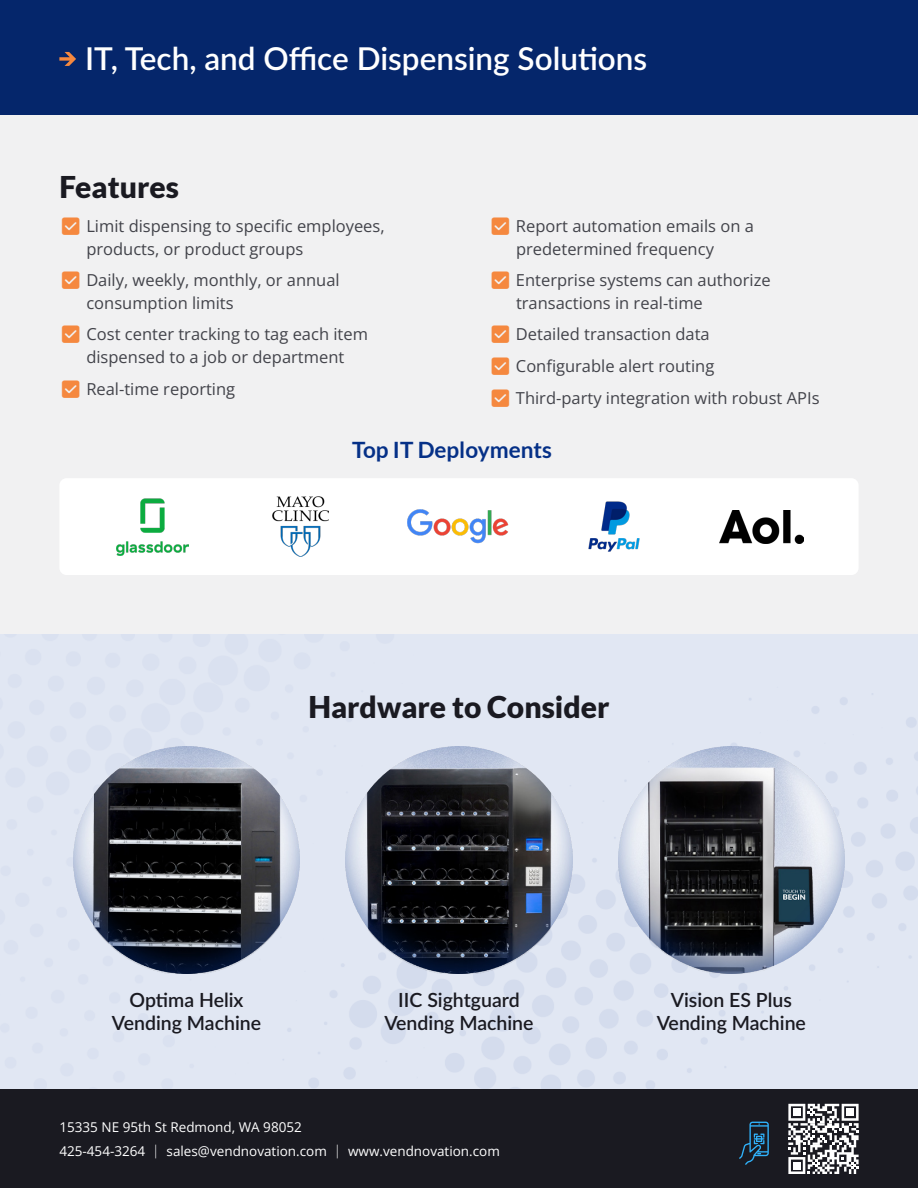
<style>
.page{position:relative;width:918px;height:1188px;background:#f1f1f2}
.page>*{position:absolute;margin:0;border:0;box-sizing:border-box;transform-origin:0 0}
.t1{font:600 31.5px "Lato";color:#fff}
.t2{font:900 30px "Lato";color:#1a1a21}
.t3{font:700 22.5px "Lato";color:#053087}
.t4{font:600 19.5px/23.4px "Lato";color:#1a1a21;text-align:center}
.t5{font:16.5px/22.5px "Open Sans";color:#42434a}
.t6{font:13.5px "Open Sans";color:#fff}
.s1{color:#f5883f}
.s2{font-weight:300}
</style>
<div class="page">
<div style="left:59px;top:478px;width:800px;height:97px;background:#fff;border-radius:7px"></div>
<div style="left:0;top:634px;width:918px;height:456px;background:#e1e7f3"></div>
<div style="left:0;top:1090px;width:918px;height:98px;background:#1a1a21"></div>
<svg style="left:788px;top:1104px;width:71px;height:70px"></svg>
<div style="left:793px;top:1109px;width:8px;height:7px;background:#fff"></div>
<div style="left:846px;top:1109px;width:8px;height:7px;background:#fff"></div>
<div style="left:793px;top:1162px;width:8px;height:7px;background:#fff"></div>
<svg style="left:739px;top:1122px;width:30px;height:43px"></svg>
<div style="left:0;top:0;width:918px;height:115px;background:#05266b"></div>
<svg style="left:59px;top:52px;width:17px;height:14px"></svg>
<img style="left:116px;top:498px;width:72px;height:57px">
<img style="left:273px;top:497px;width:55px;height:60px">
<img style="left:588px;top:501px;width:52px;height:51px">
<img style="left:408px;top:510px;width:101px;height:34px">
<img style="left:720px;top:510px;width:84px;height:34px">
<img style="left:618px;top:747px;width:227px;height:226px">
<img style="left:346px;top:747px;width:226px;height:226px">
<img style="left:73px;top:747px;width:227px;height:226px">
<p class="t1" style="left:85px;top:36px;width:564px">IT, Tech, and Office Dispensing Solutions</p>
<p class="t2" style="left:59px;top:170px;width:121px">Features</p>
<p class="t5" style="left:86px;top:214px;width:300px;text-indent:-27px"><span class="s1">☑</span> Limit dispensing to specific employees, products, or product groups</p>
<p class="t5" style="left:86px;top:269px;width:255px;text-indent:-27px"><span class="s1">☑</span> Daily, weekly, monthly, or annual consumption limits</p>
<p class="t5" style="left:59px;top:323px;width:310px;text-align:center"><span class="s1">☑</span> Cost center tracking to tag each item dispensed to a job or department</p>
<p class="t5" style="left:59px;top:377px;width:177px"><span class="s1">☑</span> Real-time reporting</p>
<p class="t5" style="left:516px;top:214px;width:239px;text-indent:-27px"><span class="s1">☑</span> Report automation emails on a predetermined frequency</p>
<p class="t5" style="left:516px;top:269px;width:256px;text-indent:-27px"><span class="s1">☑</span> Enterprise systems can authorize transactions in real-time</p>
<p class="t5" style="left:489px;top:323px;width:222px"><span class="s1">☑</span> Detailed transaction data</p>
<p class="t5" style="left:489px;top:354px;width:227px"><span class="s1">☑</span> Configurable alert routing</p>
<p class="t5" style="left:489px;top:386px;width:332px"><span class="s1">☑</span> Third-party integration with robust APIs</p>
<p class="t3" style="left:352px;top:437px;width:202px">Top IT Deployments</p>
<p class="t2" style="left:308px;top:689px;width:303px">Hardware to Consider</p>
<p class="t4" style="left:112px;top:987px;width:151px">Optima Helix<br>Vending Machine</p>
<p class="t4" style="left:384px;top:987px;width:151px">IIC Sightguard<br>Vending Machine</p>
<p class="t4" style="left:657px;top:987px;width:151px">Vision ES Plus<br>Vending Machine</p>
<p class="t6" style="left:59px;top:1118px;width:244px">15335 NE 95th St Redmond, WA 98052</p>
<p class="t6" style="left:59px;top:1142px;width:442px">425-454-3264 <span class="s2">|</span> sales@vendnovation.com <span class="s2">|</span> www.vendnovation.com</p>
</div>
